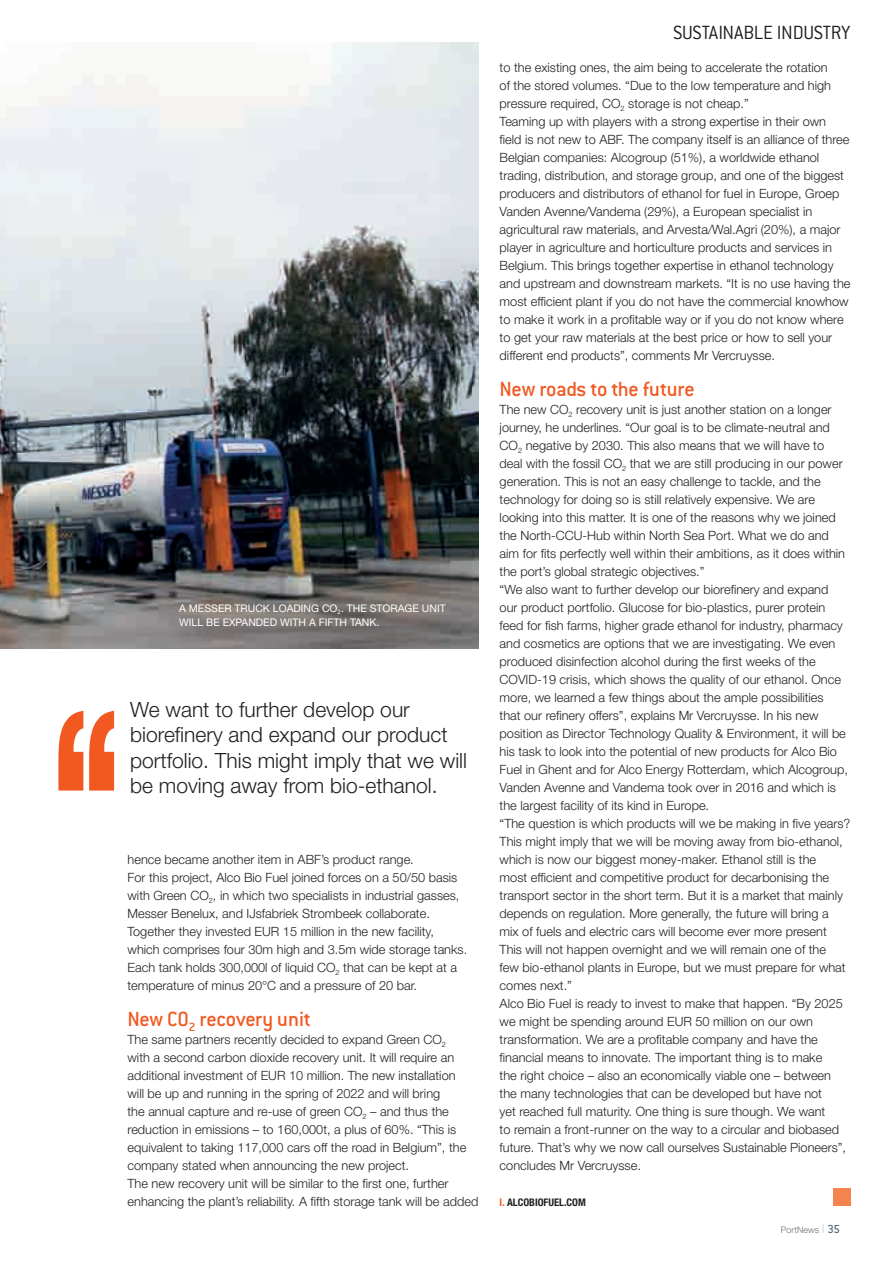
<style>
.page{position:relative;width:893px;height:1263px;background:#fff}
.page>*{position:absolute;margin:0;border:0;box-sizing:border-box;transform-origin:0 0}
.t1{font:500 22.5px "Conduit ITC";letter-spacing:-.01em;color:#f15921}
.t2{font:300 21px/25.2px "Helvetica Neue LT Std";color:#231f20}
.t3{font:300 21px "Conduit ITC";letter-spacing:-.015em;color:#231f20}
.t4{font:300 12.75px/18px "Helvetica Neue LT Std";color:#231f20}
.t5{font:10.5px/13.5px "Helvetica Neue LT Std";color:#fff}
.t6{font:700 condensed 10.5px "Helvetica Neue LT Std";color:#231f20}
.t7{font:300 9px "Helvetica Neue LT Std";color:#6c6d70}
.s1{color:#f15921}
.s2{font-weight:200;font-size:12px}
.s3{font-family:"Conduit ITC";font-weight:500;font-size:12.75px;color:#52697c}
</style>
<div class="page">
<img style="left:0;top:42px;width:478px;height:606px">
<svg style="left:89px;top:711px;width:25px;height:79px"></svg>
<svg style="left:58px;top:711px;width:25px;height:79px"></svg>
<div style="left:832px;top:1188px;width:18px;height:18px;background:#f5834e"></div>
<p class="t5" style="left:179px;top:601px;width:268px">A MESSER TRUCK LOADING CO<sub>2</sub>. THE STORAGE UNIT<br>WILL BE EXPANDED WITH A FIFTH TANK.</p>
<h2 class="t2" style="left:130px;top:696px;width:338px">We want to further develop our biorefinery and expand our product portfolio. This might imply that we will be moving away from bio-ethanol.</h2>
<p class="t4" style="left:128px;top:850px;width:341px">hence became another item in ABF’s product range.<br>For this project, Alco Bio Fuel joined forces on a 50/50 basis with Green CO<sub>2</sub>, in which two specialists in industrial gasses, Messer Benelux, and IJsfabriek Strombeek collaborate.<br>Together they invested EUR 15 million in the new facility, which comprises four 30m high and 3.5m wide storage tanks.<br>Each tank holds 300,000l of liquid CO<sub>2</sub> that can be kept at a temperature of minus 20°C and a pressure of 20 bar.</p>
<h1 class="t1" style="left:128px;top:1006px;width:185px">New CO<sub>2</sub> recovery unit</h1>
<p class="t4" style="left:128px;top:1030px;width:352px">The same partners recently decided to expand Green CO<sub>2<br></sub>with a second carbon dioxide recovery unit. It will require an additional investment of EUR 10 million. The new installation<br>will be up and running in the spring of 2022 and will bring<br>the annual capture and re-use of green CO<sub>2</sub> – and thus the reduction in emissions – to 160,000t, a plus of 60%. “This is equivalent to taking 117,000 cars off the road in Belgium”, the company stated when announcing the new project.<br>The new recovery unit will be similar to the first one, further enhancing the plant’s reliability. A fifth storage tank will be added</p>
<h2 class="t3" style="left:673px;top:21px;width:179px">SUSTAINABLE INDUSTRY</h2>
<p class="t4" style="left:500px;top:58px;width:352px">to the existing ones, the aim being to accelerate the rotation<br>of the stored volumes. “Due to the low temperature and high pressure required, CO<sub>2</sub> storage is not cheap.”<br>Teaming up with players with a strong expertise in their own field is not new to ABF. The company itself is an alliance of three Belgian companies: Alcogroup (51%), a worldwide ethanol trading, distribution, and storage group, and one of the biggest producers and distributors of ethanol for fuel in Europe, Groep Vanden Avenne/Vandema (29%), a European specialist in agricultural raw materials, and Arvesta/Wal.Agri (20%), a major player in agriculture and horticulture products and services in Belgium. This brings together expertise in ethanol technology and upstream and downstream markets. “It is no use having the most efficient plant if you do not have the commercial knowhow to make it work in a profitable way or if you do not know where to get your raw materials at the best price or how to sell your different end products”, comments Mr Vercruysse.</p>
<h1 class="t1" style="left:500px;top:376px;width:197px">New roads to the future</h1>
<p class="t4" style="left:500px;top:400px;width:352px">The new CO<sub>2</sub> recovery unit is just another station on a longer journey, he underlines. “Our goal is to be climate-neutral and CO<sub>2</sub> negative by 2030. This also means that we will have to<br>deal with the fossil CO<sub>2</sub> that we are still producing in our power generation. This is not an easy challenge to tackle, and the technology for doing so is still relatively expensive. We are looking into this matter. It is one of the reasons why we joined the North-CCU-Hub within North Sea Port. What we do and aim for fits perfectly well within their ambitions, as it does within the port’s global strategic objectives.”<br>“We also want to further develop our biorefinery and expand<br>our product portfolio. Glucose for bio-plastics, purer protein feed for fish farms, higher grade ethanol for industry, pharmacy and cosmetics are options that we are investigating. We even produced disinfection alcohol during the first weeks of the COVID-19 crisis, which shows the quality of our ethanol. Once more, we learned a few things about the ample possibilities<br>that our refinery offers”, explains Mr Vercruysse. In his new position as Director Technology Quality &amp; Environment, it will be his task to look into the potential of new products for Alco Bio Fuel in Ghent and for Alco Energy Rotterdam, which Alcogroup, Vanden Avenne and Vandema took over in 2016 and which is the largest facility of its kind in Europe.<br>“The question is which products will we be making in five years?<br>This might imply that we will be moving away from bio-ethanol, which is now our biggest money-maker. Ethanol still is the<br>most efficient and competitive product for decarbonising the transport sector in the short term. But it is a market that mainly depends on regulation. More generally, the future will bring a mix of fuels and electric cars will become ever more present This will not happen overnight and we will remain one of the<br>few bio-ethanol plants in Europe, but we must prepare for what comes next.”<br>Alco Bio Fuel is ready to invest to make that happen. “By 2025 we might be spending around EUR 50 million on our own transformation. We are a profitable company and have the financial means to innovate. The important thing is to make<br>the right choice – also an economically viable one – between the many technologies that can be developed but have not<br>yet reached full maturity. One thing is sure though. We want<br>to remain a front-runner on the way to a circular and biobased future. That’s why we now call ourselves Sustainable Pioneers”, concludes Mr Vercruysse.</p>
<p class="t6" style="left:500px;top:1196px;width:88px"><span class="s1">I.</span> ALCOBIOFUEL.COM</p>
<p class="t7" style="left:781px;top:1224px;width:61px">PortNews <span class="s2">I</span> <span class="s3">35</span></p>
</div>
